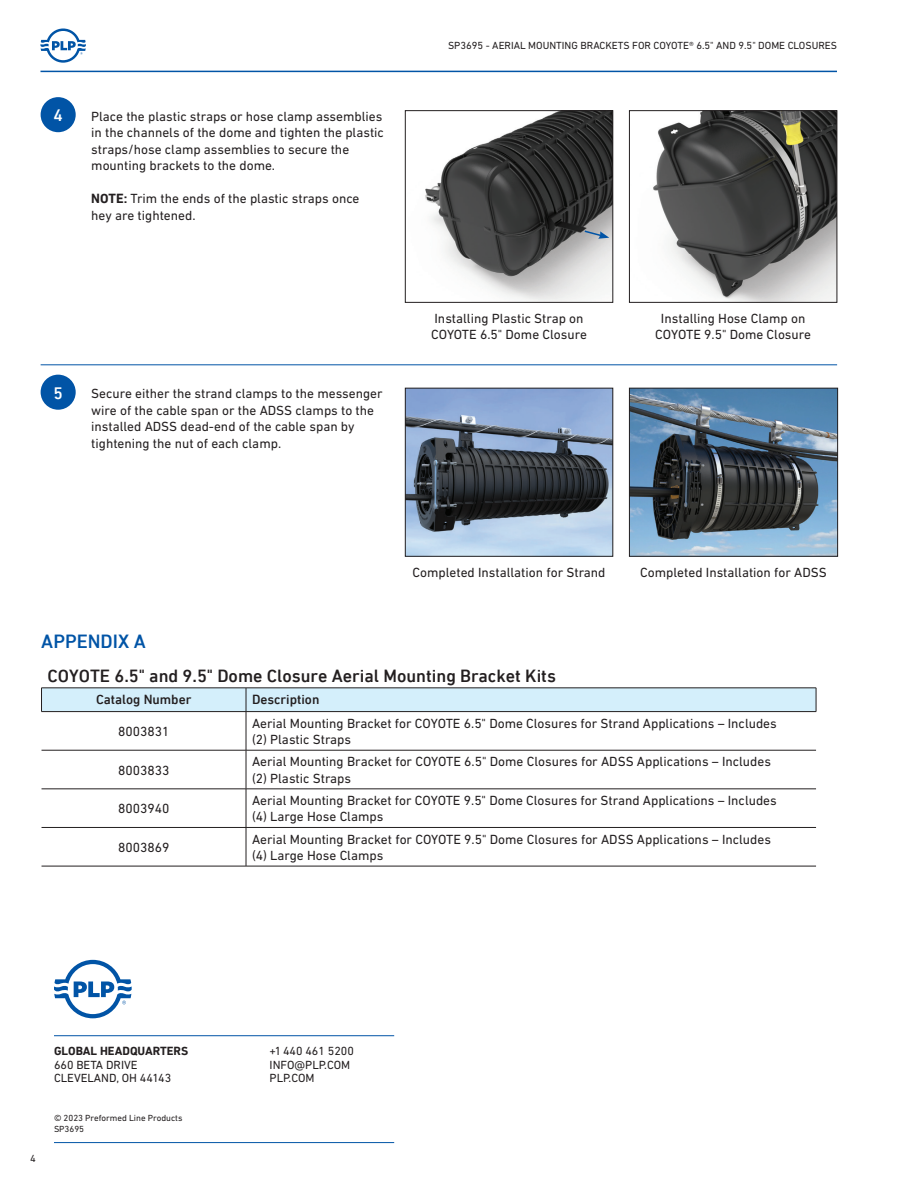
<style>
.page{position:relative;width:918px;height:1188px;background:#fff}
.page>*{position:absolute;margin:0;border:0;box-sizing:border-box;transform-origin:0 0}
.t1{font:500 19.5px "DIN Next LT Pro";color:#0154a6}
.t2{font:500 18px "DIN Next LT Pro";color:#231f20}
.t3{font:500 16.95px "DIN Next LT Pro";color:#fff}
.t4{font:13.5px/16.5px "DIN Next LT Pro";color:#231f20}
.t5{font:500 13.5px "DIN Next LT Pro";color:#231f20}
.t6{font:12px/13.5px "DIN Next LT Pro";color:#231f20}
.t7{font:700 12px "DIN Next LT Pro";color:#231f20}
.t8{font:10.5px "DIN Next LT Pro";color:#231f20}
.t9{font:9px/10.8px "DIN Next LT Pro";color:#231f20}
.s1{font-weight:700}
</style>
<div class="page">
<hr style="left:40px;top:71px;width:797px;height:1px;background:#0154a6">
<svg style="left:41px;top:29px;width:45px;height:34px"></svg>
<svg style="left:54px;top:960px;width:78px;height:58px"></svg>
<hr style="left:54px;top:1035px;width:340px;height:1px;background:#0154a6">
<hr style="left:54px;top:1142px;width:340px;height:1px;background:#0154a6">
<div style="left:41px;top:97px;width:35px;height:35px;background:#0154a6;border-radius:50%"></div>
<hr style="left:41px;top:364px;width:796px;height:1px;background:#0154a6">
<div style="left:41px;top:375px;width:35px;height:35px;background:#0154a6;border-radius:50%"></div>
<img style="left:407px;top:390px;width:204px;height:164px">
<div style="left:405px;top:388px;width:208px;height:168px;border:1px solid #231f20"></div>
<img style="left:631px;top:390px;width:205px;height:164px">
<div style="left:629px;top:388px;width:209px;height:168px;border:1px solid #231f20"></div>
<img style="left:425px;top:112px;width:186px;height:189px">
<div style="left:405px;top:110px;width:208px;height:193px;border:1px solid #231f20"></div>
<img style="left:653px;top:112px;width:182px;height:189px">
<div style="left:629px;top:110px;width:208px;height:193px;border:1px solid #231f20"></div>
<svg style="left:583px;top:229px;width:26px;height:10px"></svg>
<hr style="left:246px;top:712px;width:1px;height:38px;background:#231f20">
<hr style="left:42px;top:750px;width:204px;height:1px;background:#231f20">
<hr style="left:246px;top:750px;width:570px;height:1px;background:#231f20">
<hr style="left:246px;top:750px;width:1px;height:39px;background:#231f20">
<hr style="left:42px;top:789px;width:204px;height:1px;background:#231f20">
<hr style="left:246px;top:789px;width:570px;height:1px;background:#231f20">
<hr style="left:246px;top:789px;width:1px;height:38px;background:#231f20">
<hr style="left:42px;top:827px;width:204px;height:1px;background:#231f20">
<hr style="left:246px;top:827px;width:570px;height:1px;background:#231f20">
<hr style="left:246px;top:828px;width:1px;height:38px;background:#231f20">
<hr style="left:42px;top:866px;width:204px;height:1px;background:#231f20">
<hr style="left:246px;top:866px;width:570px;height:1px;background:#231f20">
<svg style="left:41px;top:688px;width:776px;height:24px;background:#c9e2ed"></svg>
<p class="t3" style="left:54px;top:105px;width:11px">4</p>
<p class="t4" style="left:91px;top:108px;width:294px">Place the plastic straps or hose clamp assemblies in the channels of the dome and tighten the plastic straps/hose clamp assemblies to secure the mounting brackets to the dome.</p>
<p class="t4" style="left:91px;top:190px;width:270px"><span class="s1">NOTE:</span> Trim the ends of the plastic straps once hey are tightened.</p>
<p class="t3" style="left:54px;top:383px;width:11px">5</p>
<p class="t4" style="left:91px;top:385px;width:293px">Secure either the strand clamps to the messenger wire of the cable span or the ADSS clamps to the installed ADSS dead-end of the cable span by tightening the nut of each clamp.</p>
<p class="t8" style="left:448px;top:40px;width:390px">SP3695 - AERIAL MOUNTING BRACKETS FOR COYOTE® 6.5" AND 9.5" DOME CLOSURES</p>
<p class="t4" style="left:431px;top:310px;width:157px">Installing Plastic Strap on<br>COYOTE 6.5" Dome Closure</p>
<p class="t4" style="left:655px;top:310px;width:157px;text-align:center">Installing Hose Clamp on<br>COYOTE 9.5" Dome Closure</p>
<p class="t4" style="left:413px;top:564px;width:195px">Completed Installation for Strand</p>
<p class="t4" style="left:640px;top:564px;width:188px">Completed Installation for ADSS</p>
<h1 class="t1" style="left:41px;top:630px;width:106px">APPENDIX A</h1>
<h2 class="t2" style="left:48px;top:665px;width:510px">COYOTE 6.5" and 9.5" Dome Closure Aerial Mounting Bracket Kits</h2>
<p class="t5" style="left:96px;top:692px;width:97px">Catalog Number</p>
<p class="t5" style="left:252px;top:692px;width:69px">Description</p>
<p class="t4" style="left:118px;top:723px;width:53px">8003831</p>
<p class="t4" style="left:252px;top:715px;width:526px">Aerial Mounting Bracket for COYOTE 6.5" Dome Closures for Strand Applications – Includes (2) Plastic Straps</p>
<p class="t4" style="left:118px;top:762px;width:53px">8003833</p>
<p class="t4" style="left:252px;top:753px;width:520px">Aerial Mounting Bracket for COYOTE 6.5" Dome Closures for ADSS Applications – Includes (2) Plastic Straps</p>
<p class="t4" style="left:118px;top:800px;width:53px">8003940</p>
<p class="t4" style="left:252px;top:792px;width:526px">Aerial Mounting Bracket for COYOTE 9.5" Dome Closures for Strand Applications – Includes (4) Large Hose Clamps</p>
<p class="t4" style="left:118px;top:839px;width:53px">8003869</p>
<p class="t4" style="left:252px;top:831px;width:520px">Aerial Mounting Bracket for COYOTE 9.5" Dome Closures for ADSS Applications – Includes (4) Large Hose Clamps</p>
<p class="t8" style="left:30px;top:1152px;width:7px">4</p>
<p class="t7" style="left:54px;top:1044px;width:136px">GLOBAL HEADQUARTERS</p>
<p class="t6" style="left:54px;top:1058px;width:119px">660 BETA DRIVE<br>CLEVELAND, OH 44143</p>
<p class="t9" style="left:54px;top:1113px;width:130px">© 2023 Preformed Line Products<br>SP3695</p>
<p class="t6" style="left:270px;top:1044px;width:86px">+1 440 461 5200<br>INFO@PLP.COM<br>PLP.COM</p>
</div>
